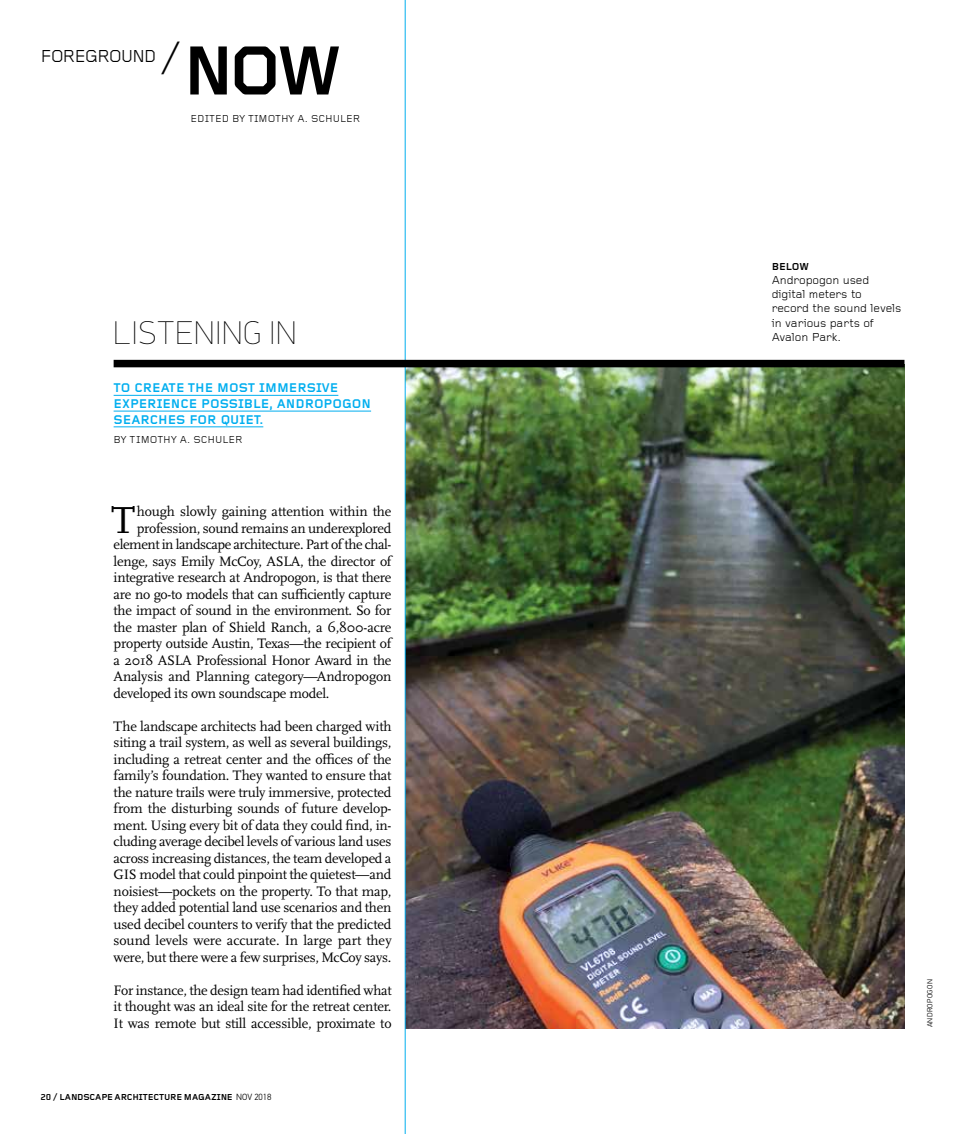
<style>
.page{position:relative;width:972px;height:1134px;background:#fff}
.page>*{position:absolute;margin:0;border:0;box-sizing:border-box;transform-origin:0 0}
.t1{font:39.3px "Scala OT";color:#000}
.t2{font:100 33px "PF Din Display Pro";letter-spacing:.04em;color:#000}
.t3{font:18px "Foundry Gridnik";letter-spacing:-.065em;color:#000}
.t4{font:14.25px/16.5px "Scala OT";letter-spacing:-.02em;color:#000;text-align:justify}
.t5{font:700 13.2px/15.8px "Foundry Gridnik";color:#00aeef}
.t6{font:12px/14.2px "Foundry Gridnik";letter-spacing:-.01em;color:#000}
.t7{font:10.5px "Foundry Gridnik";color:#000}
.t8{font:700 10.5px "Foundry Gridnik";color:#000}
.t9{font:700 9px "Foundry Gridnik";letter-spacing:-.02em;color:#000}
.t10{font:300 7.5px "PF Din Text Pro";letter-spacing:.045em;color:#000}
.s1{font-size:39px}
.s2{font-weight:700;font-size:72px}
.s3{font-family:"PF Din Text Pro";font-weight:300}
</style>
<div class="page">
<img style="left:406px;top:367px;width:498px;height:662px">
<hr style="left:405px;top:0;width:1px;height:1134px;background:#00aeef">
<hr style="left:114px;top:395px;width:224px;height:1px;background:#00aeef">
<hr style="left:114px;top:411px;width:257px;height:1px;background:#00aeef">
<hr style="left:114px;top:427px;width:149px;height:1px;background:#00aeef">
<div style="left:114px;top:360px;width:790px;height:7px;background:#000"></div>
<p class="t3" style="left:40px;top:47px;width:303px">FOREGROUND <span class="s1">/</span><span class="s2">NOW</span></p>
<p class="t7" style="left:191px;top:113px;width:171px">EDITED BY TIMOTHY A. SCHULER</p>
<h2 class="t2" style="left:114px;top:314px;width:184px">LISTENING IN</h2>
<p class="t5" style="left:114px;top:381px;width:259px">TO CREATE THE MOST IMMERSIVE<br>EXPERIENCE POSSIBLE, ANDROPOGON<br>SEARCHES FOR QUIET.</p>
<p class="t7" style="left:114px;top:434px;width:131px">BY TIMOTHY A. SCHULER</p>
<h1 class="t1" style="left:112px;top:498px;width:25px">T</h1>
<p class="t4" style="left:137px;top:503px;width:256px">hough slowly gaining attention within the</p>
<p class="t4" style="left:137px;top:520px;width:256px">profession, sound remains an underexplored</p>
<p class="t4" style="left:114px;top:536px;width:279px">element in landscape architecture. Part of the chal-</p>
<p class="t4" style="left:114px;top:553px;width:279px">lenge, says Emily McCoy, ASLA, the director of</p>
<p class="t4" style="left:114px;top:569px;width:279px">integrative research at Andropogon, is that there</p>
<p class="t4" style="left:114px;top:586px;width:279px">are no go-to models that can sufficiently capture</p>
<p class="t4" style="left:114px;top:602px;width:279px">the impact of sound in the environment. So for</p>
<p class="t4" style="left:114px;top:619px;width:279px">the master plan of Shield Ranch, a 6,800-acre</p>
<p class="t4" style="left:114px;top:635px;width:279px">property outside Austin, Texas—the recipient of</p>
<p class="t4" style="left:114px;top:652px;width:279px">a 2018 ASLA Professional Honor Award in the</p>
<p class="t4" style="left:114px;top:668px;width:279px">Analysis and Planning category—Andropogon</p>
<p class="t4" style="left:114px;top:685px;width:217px">developed its own soundscape model.</p>
<p class="t4" style="left:114px;top:718px;width:280px">The landscape architects had been charged with siting a trail system, as well as several buildings, including a retreat center and the offices of the family’s foundation. They wanted to ensure that the nature trails were truly immersive, protected from the disturbing sounds of future develop&shy;ment. Using every bit of data they could find, in&shy;cluding average decibel levels of various land uses across increasing distances, the team developed a GIS model that could pinpoint the quietest—and noisiest—pockets on the property. To that map, they added potential land use scenarios and then used decibel counters to verify that the predicted sound levels were accurate. In large part they were, but there were a few surprises, McCoy says.</p>
<p class="t4" style="left:114px;top:982px;width:280px">For instance, the design team had identified what it thought was an ideal site for the retreat center.<br>It was remote but still accessible, proximate to</p>
<p class="t9" style="left:40px;top:1092px;width:233px">20 / LANDSCAPE ARCHITECTURE MAGAZINE <span class="s3">NOV 2018</span></p>
<p class="t8" style="left:772px;top:260px;width:39px">BELOW</p>
<p class="t6" style="left:772px;top:273px;width:131px">Andropogon used digital meters to record the sound levels in various parts of<br>Avalon Park.</p>
<p class="t10" style="left:926px;top:1027px;width:50px;rotate:-90deg">ANDROPOGON</p>
</div>
